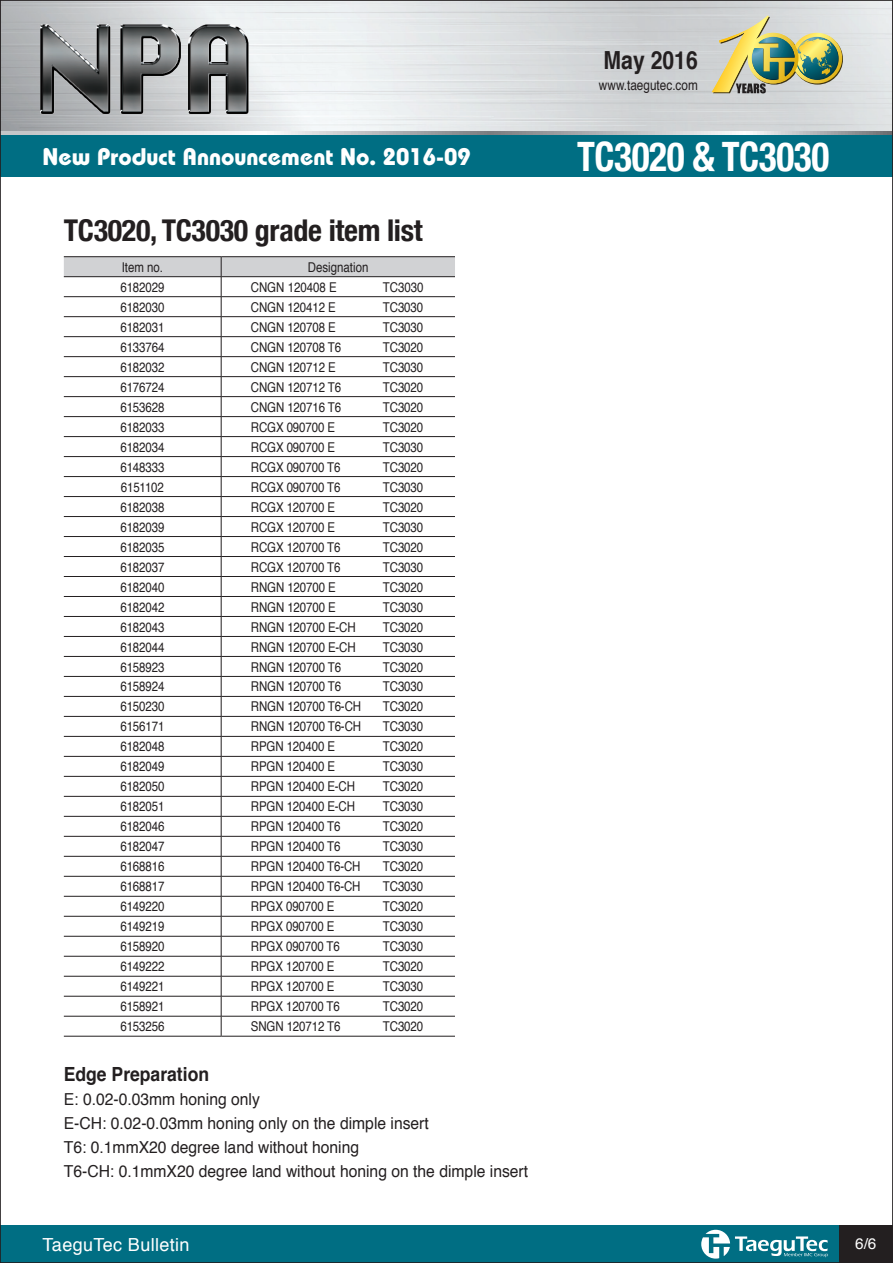
<style>
.page{position:relative;width:893px;height:1263px;background:#fff}
.page>*{position:absolute;margin:0;border:0;box-sizing:border-box;transform-origin:0 0}
.t1{font:700 condensed 40.5px "Helvetica Neue";letter-spacing:-.01em;color:#fff;scale:.92 1}
.t2{font:700 condensed 30px "Helvetica Neue";letter-spacing:-.01em;color:#231f20}
.t3{font:700 24.9px "Helvetica";color:#231f20;scale:.85 1}
.t4{font:700 24px "Bauhaus";color:#fff}
.t5{font:700 19.5px "Helvetica";color:#231f20;scale:.9 1}
.t6{font:18px "Helvetica";letter-spacing:.02em;color:#fff}
.t7{font:16.5px "Helvetica";color:#231f20;scale:.95 1}
.t8{font:15.3px "Helvetica";color:#fff}
.t9{font:13.8px "Helvetica";color:#231f20;scale:.85 1}
.t10{font:13.5px "Helvetica";letter-spacing:-.01em;color:#231f20;scale:.85 1}
</style>
<div class="page">
<div style="left:832px;top:1225px;width:61px;height:38px;background:#231f20"></div>
<div style="left:0;top:1225px;width:839px;height:38px;background:#006e83"></div>
<svg style="left:2px;top:132px;width:889px;height:3px"></svg>
<div style="left:0;top:135px;width:893px;height:42px;background:#006e83"></div>
<img style="left:23px;top:13px;width:266px;height:112px">
<svg style="left:701px;top:1230px;width:127px;height:28px"></svg>
<img style="left:712px;top:16px;width:130px;height:77px">
<svg style="left:64px;top:257px;width:391px;height:779px"></svg>
<hr style="left:64px;top:256px;width:157px;height:1px;background:#231f20">
<hr style="left:221px;top:256px;width:234px;height:1px;background:#231f20">
<hr style="left:64px;top:1036px;width:157px;height:1px;background:#231f20">
<hr style="left:221px;top:1036px;width:234px;height:1px;background:#231f20">
<h3 class="t4" style="left:43px;top:142px;width:430px">New Product Announcement No. 2016-09</h3>
<p class="t2" style="left:64px;top:213px;width:360px">TC3020, TC3030 grade item list</p>
<p class="t10" style="left:122px;top:257px;width:50px">Item no.</p>
<p class="t10" style="left:308px;top:257px;width:73px">Designation</p>
<p class="t10" style="left:120px;top:277px;width:53px">6182029</p>
<p class="t10" style="left:251px;top:277px;width:103px">CNGN 120408 E</p>
<p class="t10" style="left:383px;top:277px;width:49px">TC3030</p>
<p class="t10" style="left:120px;top:297px;width:53px">6182030</p>
<p class="t10" style="left:251px;top:297px;width:101px">CNGN 120412 E</p>
<p class="t10" style="left:383px;top:297px;width:49px">TC3030</p>
<p class="t10" style="left:120px;top:317px;width:53px">6182031</p>
<p class="t10" style="left:251px;top:317px;width:101px">CNGN 120708 E</p>
<p class="t10" style="left:383px;top:317px;width:49px">TC3030</p>
<p class="t10" style="left:120px;top:337px;width:53px">6133764</p>
<p class="t10" style="left:251px;top:337px;width:108px">CNGN 120708 T6</p>
<p class="t10" style="left:383px;top:337px;width:49px">TC3020</p>
<p class="t10" style="left:120px;top:357px;width:53px">6182032</p>
<p class="t10" style="left:251px;top:357px;width:101px">CNGN 120712 E</p>
<p class="t10" style="left:383px;top:357px;width:49px">TC3030</p>
<p class="t10" style="left:120px;top:376px;width:53px">6176724</p>
<p class="t10" style="left:251px;top:376px;width:108px">CNGN 120712 T6</p>
<p class="t10" style="left:383px;top:376px;width:49px">TC3020</p>
<p class="t10" style="left:120px;top:396px;width:53px">6153628</p>
<p class="t10" style="left:251px;top:396px;width:108px">CNGN 120716 T6</p>
<p class="t10" style="left:383px;top:396px;width:49px">TC3020</p>
<p class="t10" style="left:120px;top:416px;width:53px">6182033</p>
<p class="t10" style="left:251px;top:416px;width:100px">RCGX 090700 E</p>
<p class="t10" style="left:383px;top:416px;width:49px">TC3020</p>
<p class="t10" style="left:120px;top:436px;width:53px">6182034</p>
<p class="t10" style="left:251px;top:436px;width:100px">RCGX 090700 E</p>
<p class="t10" style="left:383px;top:436px;width:49px">TC3030</p>
<p class="t10" style="left:120px;top:456px;width:53px">6148333</p>
<p class="t10" style="left:251px;top:456px;width:107px">RCGX 090700 T6</p>
<p class="t10" style="left:383px;top:456px;width:49px">TC3020</p>
<p class="t10" style="left:121px;top:476px;width:52px">6151102</p>
<p class="t10" style="left:251px;top:476px;width:107px">RCGX 090700 T6</p>
<p class="t10" style="left:383px;top:476px;width:49px">TC3030</p>
<p class="t10" style="left:120px;top:496px;width:53px">6182038</p>
<p class="t10" style="left:251px;top:496px;width:100px">RCGX 120700 E</p>
<p class="t10" style="left:383px;top:496px;width:49px">TC3020</p>
<p class="t10" style="left:120px;top:516px;width:53px">6182039</p>
<p class="t10" style="left:251px;top:516px;width:100px">RCGX 120700 E</p>
<p class="t10" style="left:383px;top:516px;width:49px">TC3030</p>
<p class="t10" style="left:120px;top:536px;width:53px">6182035</p>
<p class="t10" style="left:251px;top:536px;width:107px">RCGX 120700 T6</p>
<p class="t10" style="left:383px;top:536px;width:49px">TC3020</p>
<p class="t10" style="left:120px;top:556px;width:53px">6182037</p>
<p class="t10" style="left:251px;top:556px;width:107px">RCGX 120700 T6</p>
<p class="t10" style="left:383px;top:556px;width:49px">TC3030</p>
<p class="t10" style="left:120px;top:576px;width:53px">6182040</p>
<p class="t10" style="left:251px;top:576px;width:101px">RNGN 120700 E</p>
<p class="t10" style="left:383px;top:576px;width:49px">TC3020</p>
<p class="t10" style="left:120px;top:596px;width:53px">6182042</p>
<p class="t10" style="left:251px;top:596px;width:101px">RNGN 120700 E</p>
<p class="t10" style="left:383px;top:596px;width:49px">TC3030</p>
<p class="t10" style="left:120px;top:616px;width:53px">6182043</p>
<p class="t10" style="left:251px;top:616px;width:125px">RNGN 120700 E-CH</p>
<p class="t10" style="left:383px;top:616px;width:49px">TC3020</p>
<p class="t10" style="left:120px;top:636px;width:53px">6182044</p>
<p class="t10" style="left:251px;top:636px;width:125px">RNGN 120700 E-CH</p>
<p class="t10" style="left:383px;top:636px;width:49px">TC3030</p>
<p class="t10" style="left:120px;top:656px;width:53px">6158923</p>
<p class="t10" style="left:251px;top:656px;width:108px">RNGN 120700 T6</p>
<p class="t10" style="left:383px;top:656px;width:49px">TC3020</p>
<p class="t10" style="left:120px;top:676px;width:53px">6158924</p>
<p class="t10" style="left:251px;top:676px;width:108px">RNGN 120700 T6</p>
<p class="t10" style="left:383px;top:676px;width:49px">TC3030</p>
<p class="t10" style="left:120px;top:696px;width:53px">6150230</p>
<p class="t10" style="left:251px;top:696px;width:131px">RNGN 120700 T6-CH</p>
<p class="t10" style="left:383px;top:696px;width:49px">TC3020</p>
<p class="t10" style="left:120px;top:716px;width:53px">6156171</p>
<p class="t10" style="left:251px;top:716px;width:131px">RNGN 120700 T6-CH</p>
<p class="t10" style="left:383px;top:716px;width:49px">TC3030</p>
<p class="t10" style="left:120px;top:736px;width:53px">6182048</p>
<p class="t10" style="left:251px;top:736px;width:100px">RPGN 120400 E</p>
<p class="t10" style="left:383px;top:736px;width:49px">TC3020</p>
<p class="t10" style="left:120px;top:756px;width:53px">6182049</p>
<p class="t10" style="left:251px;top:756px;width:100px">RPGN 120400 E</p>
<p class="t10" style="left:383px;top:756px;width:49px">TC3030</p>
<p class="t10" style="left:120px;top:776px;width:53px">6182050</p>
<p class="t10" style="left:251px;top:776px;width:124px">RPGN 120400 E-CH</p>
<p class="t10" style="left:383px;top:776px;width:49px">TC3020</p>
<p class="t10" style="left:120px;top:796px;width:53px">6182051</p>
<p class="t10" style="left:251px;top:796px;width:124px">RPGN 120400 E-CH</p>
<p class="t10" style="left:383px;top:796px;width:49px">TC3030</p>
<p class="t10" style="left:120px;top:816px;width:53px">6182046</p>
<p class="t10" style="left:251px;top:816px;width:107px">RPGN 120400 T6</p>
<p class="t10" style="left:383px;top:816px;width:49px">TC3020</p>
<p class="t10" style="left:120px;top:836px;width:53px">6182047</p>
<p class="t10" style="left:251px;top:836px;width:107px">RPGN 120400 T6</p>
<p class="t10" style="left:383px;top:836px;width:49px">TC3030</p>
<p class="t10" style="left:120px;top:856px;width:53px">6168816</p>
<p class="t10" style="left:251px;top:856px;width:130px">RPGN 120400 T6-CH</p>
<p class="t10" style="left:383px;top:856px;width:49px">TC3020</p>
<p class="t10" style="left:120px;top:876px;width:53px">6168817</p>
<p class="t10" style="left:251px;top:876px;width:130px">RPGN 120400 T6-CH</p>
<p class="t10" style="left:383px;top:876px;width:49px">TC3030</p>
<p class="t10" style="left:120px;top:896px;width:53px">6149220</p>
<p class="t10" style="left:251px;top:896px;width:100px">RPGX 090700 E</p>
<p class="t10" style="left:383px;top:896px;width:49px">TC3020</p>
<p class="t10" style="left:120px;top:916px;width:53px">6149219</p>
<p class="t10" style="left:251px;top:916px;width:100px">RPGX 090700 E</p>
<p class="t10" style="left:383px;top:916px;width:49px">TC3030</p>
<p class="t10" style="left:120px;top:936px;width:53px">6158920</p>
<p class="t10" style="left:251px;top:936px;width:106px">RPGX 090700 T6</p>
<p class="t10" style="left:383px;top:936px;width:49px">TC3030</p>
<p class="t10" style="left:120px;top:956px;width:53px">6149222</p>
<p class="t10" style="left:251px;top:956px;width:100px">RPGX 120700 E</p>
<p class="t10" style="left:383px;top:956px;width:49px">TC3020</p>
<p class="t10" style="left:120px;top:976px;width:53px">6149221</p>
<p class="t10" style="left:251px;top:976px;width:100px">RPGX 120700 E</p>
<p class="t10" style="left:383px;top:976px;width:49px">TC3030</p>
<p class="t10" style="left:120px;top:996px;width:53px">6158921</p>
<p class="t10" style="left:251px;top:996px;width:106px">RPGX 120700 T6</p>
<p class="t10" style="left:383px;top:996px;width:49px">TC3020</p>
<p class="t10" style="left:120px;top:1016px;width:53px">6153256</p>
<p class="t10" style="left:251px;top:1016px;width:107px">SNGN 120712 T6</p>
<p class="t10" style="left:383px;top:1016px;width:49px">TC3020</p>
<p class="t5" style="left:64px;top:1058px;width:163px">Edge Preparation</p>
<p class="t7" style="left:64px;top:1086px;width:208px">E: 0.02-0.03mm honing only</p>
<p class="t7" style="left:64px;top:1110px;width:386px">E-CH: 0.02-0.03mm honing only on the dimple insert</p>
<p class="t7" style="left:64px;top:1134px;width:312px">T6: 0.1mmX20 degree land without honing</p>
<p class="t7" style="left:64px;top:1158px;width:490px">T6-CH: 0.1mmX20 degree land without honing on the dimple insert</p>
<h3 class="t3" style="left:603px;top:40px;width:112px">May 2016</h3>
<p class="t9" style="left:599px;top:74px;width:118px">www.taegutec.com</p>
<h1 class="t1" style="left:577px;top:132px;width:276px">TC3020 &amp; TC3030</h1>
<h3 class="t6" style="left:43px;top:1231px;width:149px">TaeguTec Bulletin</h3>
<p class="t8" style="left:855px;top:1232px;width:23px">6/6</p>
</div>
